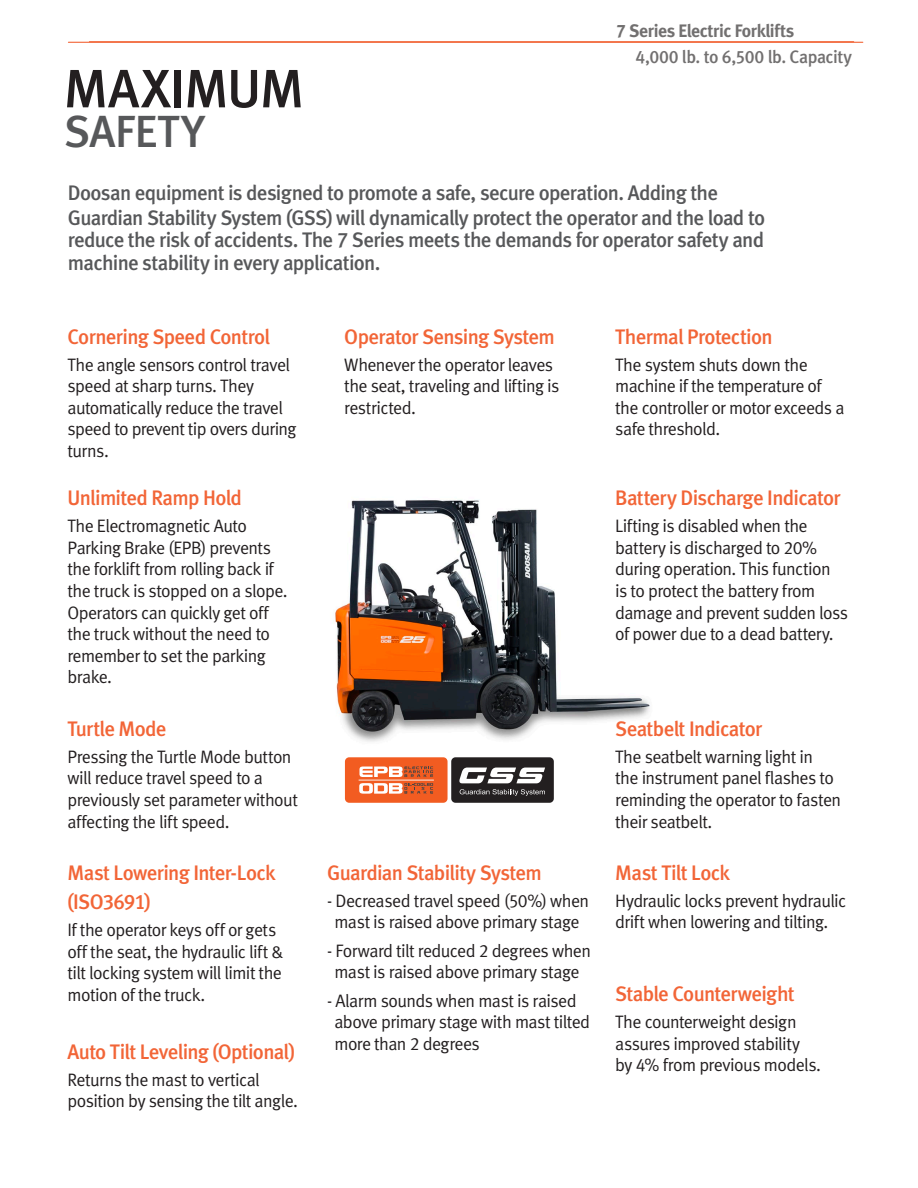
<style>
.page{position:relative;width:918px;height:1188px;background:#fff}
.page>*{position:absolute;margin:0;border:0;box-sizing:border-box;transform-origin:0 0}
.t1{font:500 54px "Meta";letter-spacing:-.015em;color:#231f20}
.t2{font:45px "Meta Medium LF";color:#57585a}
.t3{font:21px/25.2px "Meta Medium LF";letter-spacing:-.035em;color:#57585a}
.t4{font:21px "Meta Medium LF";letter-spacing:-.035em;color:#f26537}
.t5{font:18px/21.6px "Meta Normal LF";letter-spacing:-.03em;color:#231f20}
.t6{font:18px "Meta Medium LF";letter-spacing:-.02em;color:#727070}
.t7{font:18px "Meta Bold LF";letter-spacing:-.02em;color:#727070}
</style>
<div class="page">
<img style="left:335px;top:500px;width:315px;height:271px">
<hr style="left:68px;top:42px;width:795px;height:1px;background:#f26537">
<svg style="left:345px;top:757px;width:209px;height:46px;background:#a36650"></svg>
<hr style="left:89px;top:41px;width:765px;height:1px;background:#f26537">
<p class="t1" style="left:64px;top:57px;width:242px">MAXIMUM</p>
<p class="t2" style="left:64px;top:105px;width:143px">SAFETY</p>
<p class="t7" style="left:616px;top:20px;width:180px">7 Series Electric Forklifts</p>
<p class="t6" style="left:635px;top:46px;width:218px">4,000 lb. to 6,500 lb. Capacity</p>
<p class="t3" style="left:68px;top:180px;width:699px">Doosan equipment is designed to promote a safe, secure operation. Adding the<br>Guardian Stability System (GSS) will dynamically protect the operator and the load to</p>
<p class="t3" style="left:68px;top:229px;width:698px;line-height:22.5px">reduce the risk of accidents. The 7 Series meets the demands for operator safety and machine stability in every application.</p>
<p class="t4" style="left:68px;top:324px;width:204px">Cornering Speed Control</p>
<p class="t5" style="left:68px;top:353px;width:230px">The angle sensors control travel speed at sharp turns. They automatically reduce the travel speed to prevent tip overs during turns.</p>
<p class="t4" style="left:68px;top:486px;width:176px">Unlimited Ramp Hold</p>
<p class="t5" style="left:68px;top:515px;width:222px">The Electromagnetic Auto<br>Parking Brake (EPB) prevents the forklift from rolling back if the truck is stopped on a slope.<br>Operators can quickly get off the truck without the need to remember to set the parking brake.</p>
<p class="t4" style="left:68px;top:716px;width:100px">Turtle Mode</p>
<p class="t5" style="left:68px;top:746px;width:232px">Pressing the Turtle Mode button will reduce travel speed to a previously set parameter without affecting the lift speed.</p>
<p class="t4" style="left:68px;top:860px;width:210px">Mast Lowering Inter-Lock</p>
<p class="t4" style="left:68px;top:890px;width:85px">(ISO3691)</p>
<p class="t5" style="left:68px;top:919px;width:217px">If the operator keys off or gets off the seat, the hydraulic lift &amp; tilt locking system will limit the motion of the truck.</p>
<p class="t4" style="left:68px;top:1039px;width:229px">Auto Tilt Leveling (Optional)</p>
<p class="t5" style="left:68px;top:1068px;width:232px">Returns the mast to vertical position by sensing the tilt angle.</p>
<p class="t4" style="left:344px;top:324px;width:212px">Operator Sensing System</p>
<p class="t5" style="left:344px;top:353px;width:217px">Whenever the operator leaves the seat, traveling and lifting is restricted.</p>
<p class="t4" style="left:615px;top:324px;width:159px">Thermal Protection</p>
<p class="t5" style="left:615px;top:353px;width:231px">The system shuts down the machine if the temperature of the controller or motor exceeds a safe threshold.</p>
<p class="t4" style="left:615px;top:486px;width:227px">Battery Discharge Indicator</p>
<p class="t5" style="left:615px;top:515px;width:234px">Lifting is disabled when the battery is discharged to 20% during operation. This function<br>is to protect the battery from damage and prevent sudden loss of power due to a dead battery.</p>
<p class="t4" style="left:615px;top:716px;width:148px">Seatbelt Indicator</p>
<p class="t5" style="left:615px;top:746px;width:227px">The seatbelt warning light in<br>the instrument panel flashes to reminding the operator to fasten their seatbelt.</p>
<p class="t4" style="left:615px;top:860px;width:116px">Mast Tilt Lock</p>
<p class="t5" style="left:615px;top:890px;width:233px">Hydraulic locks prevent hydraulic drift when lowering and tilting.</p>
<p class="t4" style="left:327px;top:860px;width:216px">Guardian Stability System</p>
<p class="t5" style="left:327px;top:890px;width:263px;text-align:center">- Decreased travel speed (50%) when mast is raised above primary stage</p>
<p class="t5" style="left:327px;top:939px;width:265px;text-align:center">- Forward tilt reduced 2 degrees when mast is raised above primary stage</p>
<p class="t5" style="left:334px;top:989px;width:257px;text-indent:-7px">- Alarm sounds when mast is raised above primary stage with mast tilted more than 2 degrees</p>
<p class="t4" style="left:615px;top:982px;width:181px">Stable Counterweight</p>
<p class="t5" style="left:615px;top:1011px;width:207px">The counterweight design assures improved stability by 4% from previous models.</p>
</div>
